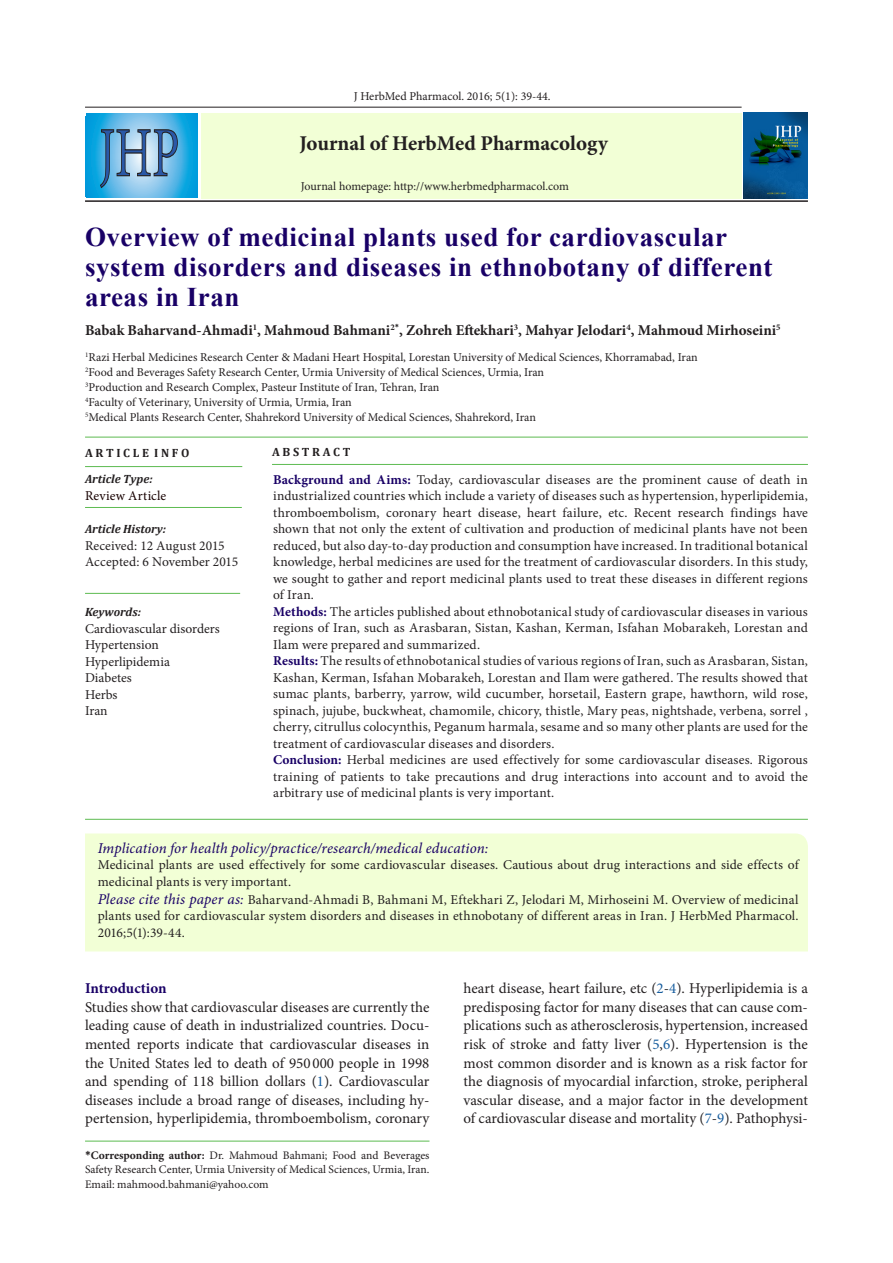
<style>
.page{position:relative;width:893px;height:1263px;background:#fff}
.page>*{position:absolute;margin:0;border:0;box-sizing:border-box;transform-origin:0 0}
.t1{font:700 27px/30px "Times New Roman";letter-spacing:.02em;color:#190066}
.t2{font:700 21px "Minion Pro";color:#231f20}
.t3{font:15px/18.6px "Minion Pro";color:#231f20;text-align:justify}
.t4{font:700 15px "Minion Pro";color:#231f20}
.t5{font:italic 15px "Minion Pro";letter-spacing:.005em;color:#190066}
.t6{font:700 15px "Minion Pro";letter-spacing:-.005em;color:#190066}
.abstract{font:13.5px/16.5px "Minion Pro";letter-spacing:.01em;color:#231f20;text-align:justify}
.t7{font:13.5px "Minion Pro";letter-spacing:.01em;color:#170000}
.t8{font:12px "Minion Pro";color:#231f20}
.t9{font:italic 700 12px "Cambria";color:#231f20}
.t10{font:700 12px "Cambria";color:#231f20}
.t11{font:11.55px/14.7px "Minion Pro";color:#231f20;text-align:justify}
.s1{font-weight:700;color:#190066}
.s2{font-style:italic;font-size:15px;color:#190066}
.s3{color:#175d9e}
.s4{font-family:"Calibri";font-weight:700}
.s5{font-weight:700}
</style>
<div class="page">
<hr style="left:85px;top:107px;width:657px;height:1px;background:#231f20">
<hr style="left:85px;top:200px;width:723px;height:2px;background:#231f20">
<div style="left:202px;top:113px;width:540px;height:85px;background:#f2ffd6"></div>
<img style="left:744px;top:113px;width:64px;height:85px">
<svg style="left:85px;top:114px;width:113px;height:83px;background:#32ade2"></svg>
<svg style="left:100px;top:129px;width:78px;height:59px;background:#72a2c7"></svg>
<hr style="left:85px;top:1141px;width:344px;height:1px;background:#5bbb51">
<div style="left:85px;top:833px;width:723px;height:118px;background:#f2ffd6"></div>
<hr style="left:85px;top:437px;width:723px;height:1px;background:#5dbb51">
<hr style="left:85px;top:819px;width:723px;height:1px;background:#5dbb51">
<hr style="left:272px;top:464px;width:536px;height:1px;background:#5dbb51">
<hr style="left:85px;top:466px;width:157px;height:1px;background:#5dbb51">
<hr style="left:85px;top:593px;width:155px;height:1px;background:#5dbb51">
<hr style="left:85px;top:507px;width:157px;height:1px;background:#5dbb51">
<p class="t8" style="left:354px;top:88px;width:198px">J HerbMed Pharmacol. 2016; 5(1): 39-44.</p>
<p class="t2" style="left:299px;top:129px;width:310px">Journal of HerbMed Pharmacology</p>
<p class="t8" style="left:301px;top:178px;width:270px">Journal homepage: http://www.herbmedpharmacol.com</p>
<p class="t1" style="left:85px;top:221px;width:689px">Overview of medicinal plants used for cardiovascular system disorders and diseases in ethnobotany of different areas in Iran</p>
<p class="t4" style="left:85px;top:319px;width:697px">Babak Baharvand-Ahmadi<sup>1</sup>, Mahmoud Bahmani<sup>2</sup><sup>*</sup>, Zohreh Eftekhari<sup>3</sup>, Mahyar Jelodari<sup>4</sup>, Mahmoud Mirhoseini<sup>5</sup></p>
<p class="t8" style="left:85px;top:349px;width:614px"><sup>1</sup>Razi Herbal Medicines Research Center &amp; Madani Heart Hospital, Lorestan University of Medical Sciences, Khorramabad, Iran</p>
<p class="t8" style="left:85px;top:364px;width:461px"><sup>2</sup>Food and Beverages Safety Research Center, Urmia University of Medical Sciences, Urmia, Iran</p>
<p class="t8" style="left:85px;top:379px;width:356px"><sup>3</sup>Production and Research Complex, Pasteur Institute of Iran, Tehran, Iran</p>
<p class="t8" style="left:85px;top:394px;width:268px"><sup>4</sup>Faculty of Veterinary, University of Urmia, Urmia, Iran</p>
<p class="t8" style="left:85px;top:409px;width:452px"><sup>5</sup>Medical Plants Research Center, Shahrekord University of Medical Sciences, Shahrekord, Iran</p>
<p class="t10" style="left:85px;top:444px;width:106px">A R T I C L E I N F O</p>
<p class="t9" style="left:85px;top:471px;width:69px">Article Type:</p>
<p class="t7" style="left:85px;top:486px;width:83px">Review Article</p>
<p class="t9" style="left:85px;top:521px;width:83px">Article History:</p>
<p class="abstract" style="left:85px;top:537px;width:141px">Received: 12 August 2015</p>
<p class="abstract" style="left:85px;top:554px;width:155px">Accepted: 6 November 2015</p>
<p class="t9" style="left:85px;top:604px;width:57px">Keywords:</p>
<p class="abstract" style="left:85px;top:620px;width:136px">Cardiovascular disorders</p>
<p class="abstract" style="left:85px;top:637px;width:75px">Hypertension</p>
<p class="abstract" style="left:85px;top:653px;width:86px">Hyperlipidemia</p>
<p class="abstract" style="left:85px;top:670px;width:48px">Diabetes</p>
<p class="abstract" style="left:85px;top:686px;width:34px">Herbs</p>
<p class="abstract" style="left:85px;top:703px;width:24px">Iran</p>
<p class="t10" style="left:272px;top:443px;width:80px">A B S T R A C T</p>
<p class="abstract" style="left:273px;top:471px;width:536px"><span class="s1">Background and Aims:</span> Today, cardiovascular diseases are the prominent cause of death in industrialized countries which include a variety of diseases such as hypertension, hyperlipidemia, thromboembolism, coronary heart disease, heart failure, etc. Recent research findings have shown that not only the extent of cultivation and production of medicinal plants have not been reduced, but also day-to-day production and consumption have increased. In traditional botanical knowledge, herbal medicines are used for the treatment of cardiovascular disorders. In this study, we sought to gather and report medicinal plants used to treat these diseases in different regions of Iran.</p>
<p class="abstract" style="left:273px;top:603px;width:536px"><span class="s1">Methods:</span> The articles published about ethnobotanical study of cardiovascular diseases in various regions of Iran, such as Arasbaran, Sistan, Kashan, Kerman, Isfahan Mobarakeh, Lorestan and Ilam were prepared and summarized.</p>
<p class="abstract" style="left:273px;top:653px;width:536px"><span class="s1">Results:</span> The results of ethnobotanical studies of various regions of Iran, such as Arasbaran, Sistan, Kashan, Kerman, Isfahan Mobarakeh, Lorestan and Ilam were gathered. The results showed that sumac plants, barberry, yarrow, wild cucumber, horsetail, Eastern grape, hawthorn, wild rose, spinach, jujube, buckwheat, chamomile, chicory, thistle, Mary peas, nightshade, verbena, sorrel , cherry, citrullus colocynthis, Peganum harmala, sesame and so many other plants are used for the treatment of cardiovascular diseases and disorders.</p>
<p class="abstract" style="left:273px;top:752px;width:536px"><span class="s1">Conclusion:</span> Herbal medicines are used effectively for some cardiovascular diseases. Rigorous training of patients to take precautions and drug interactions into account and to avoid the arbitrary use of medicinal plants is very important.</p>
<p class="t5" style="left:98px;top:838px;width:392px">Implication for health policy/practice/research/medical education:</p>
<p class="abstract" style="left:98px;top:857px;width:702px">Medicinal plants are used effectively for some cardiovascular diseases. Cautious about drug interactions and side effects of medicinal plants is very important.</p>
<p class="abstract" style="left:98px;top:891px;width:702px"><span class="s2">Please cite this paper as:</span> Baharvand-Ahmadi B, Bahmani M, Eftekhari Z, Jelodari M, Mirhoseini M. Overview of medicinal plants used for cardiovascular system disorders and diseases in ethnobotany of different areas in Iran. J HerbMed Pharmacol.<br>2016;5(1):39-44.</p>
<p class="t6" style="left:85px;top:978px;width:83px">Introduction</p>
<p class="t3" style="left:85px;top:998px;width:346px">Studies show that cardiovascular diseases are currently the leading cause of death in industrialized countries. Docu&shy;mented reports indicate that cardiovascular diseases in the United States led to death of 950 000 people in 1998 and spending of 118 billion dollars (<span class="s3">1</span>). Cardiovascular diseases include a broad range of diseases, including hy&shy;pertension, hyperlipidemia, thromboembolism, coronary</p>
<p class="t11" style="left:85px;top:1147px;width:346px"><span class="s4">*</span><span class="s5">Corresponding author:</span> Dr. Mahmoud Bahmani; Food and Beverages Safety Research Center, Urmia University of Medical Sciences, Urmia, Iran.<br>Email: mahmood.bahmani@yahoo.com</p>
<p class="t3" style="left:463px;top:979px;width:346px">heart disease, heart failure, etc (<span class="s3">2</span>-<span class="s3">4</span>). Hyperlipidemia is a predisposing factor for many diseases that can cause com&shy;plications such as atherosclerosis, hypertension, increased risk of stroke and fatty liver (<span class="s3">5</span>,<span class="s3">6</span>). Hypertension is the most common disorder and is known as a risk factor for the diagnosis of myocardial infarction, stroke, peripheral vascular disease, and a major factor in the development of cardiovascular disease and mortality (<span class="s3">7</span>-<span class="s3">9</span>). Pathophysi-</p>
</div>
